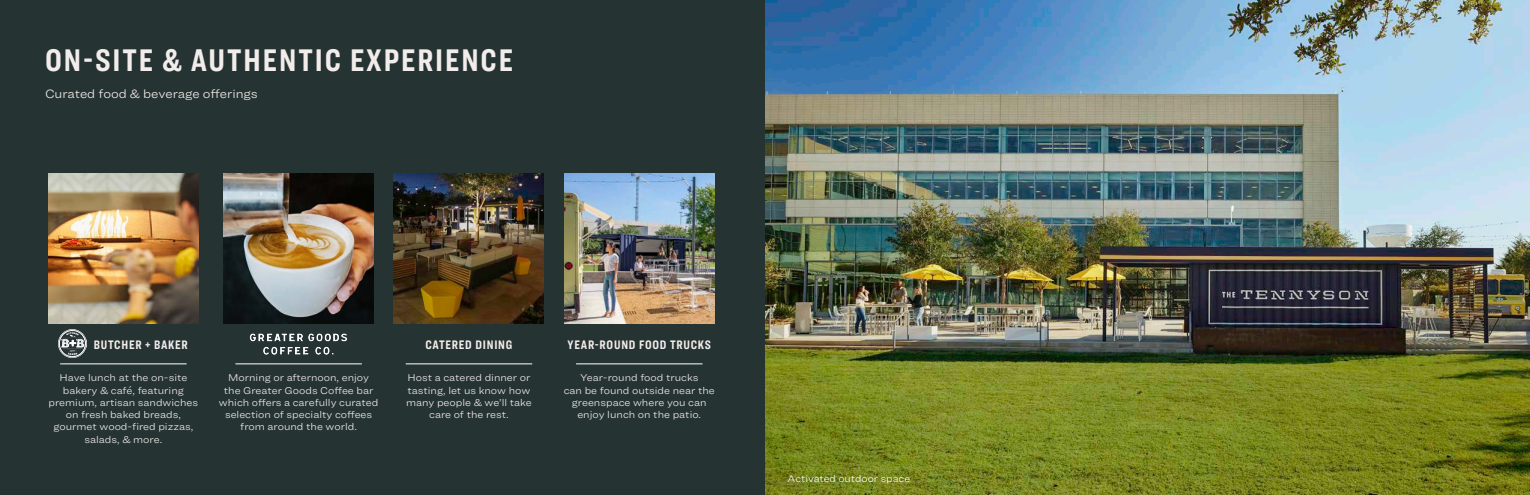
<style>
.page{position:relative;width:1530px;height:495px;background:#fff}
.page>*{position:absolute;margin:0;border:0;box-sizing:border-box;transform-origin:0 0}
.t1{font:700 32.5px "Ringside Compressed";letter-spacing:.06em;color:#f2edeb}
.t2{font:700 12.75px "Ringside Compressed";letter-spacing:.06em;color:#f2edeb}
.t3{font:300 12.5px "Ringside Wide";color:#f2edeb}
.t4{font:300 10.25px/12.2px "Ringside Wide";color:#f2edeb;text-align:center}
.t5{font:300 10px "Ringside Wide";color:#fff}
</style>
<div class="page">
<div style="left:0;top:0;width:765px;height:495px;background:#263333"></div>
<img style="left:765px;top:0;width:765px;height:495px">
<img style="left:224px;top:174px;width:150px;height:150px">
<img style="left:249px;top:333px;width:98px;height:22px">
<hr style="left:235px;top:364px;width:127px;height:1px;background:#fff">
<img style="left:394px;top:174px;width:150px;height:150px">
<hr style="left:406px;top:364px;width:126px;height:1px;background:#fff">
<img style="left:564px;top:174px;width:150px;height:150px">
<hr style="left:576px;top:364px;width:127px;height:1px;background:#fff">
<img style="left:48px;top:174px;width:150px;height:150px">
<hr style="left:60px;top:364px;width:127px;height:1px;background:#fff">
<img style="left:58px;top:330px;width:28px;height:28px">
<p class="t1" style="left:45px;top:38px;width:470px">ON-SITE &amp; AUTHENTIC EXPERIENCE</p>
<p class="t3" style="left:45px;top:85px;width:214px">Curated food &amp; beverage offerings</p>
<p class="t2" style="left:94px;top:336px;width:96px">BUTCHER + BAKER</p>
<p class="t4" style="left:49px;top:371px;width:151px">Have lunch at the on-site bakery &amp; café, featuring premium, artisan sandwiches on fresh baked breads, gourmet wood-fired pizzas, salads, &amp; more.</p>
<p class="t2" style="left:425px;top:336px;width:88px">CATERED DINING</p>
<p class="t4" style="left:219px;top:371px;width:161px">Morning or afternoon, enjoy the Greater Goods Coffee bar which offers a carefully curated selection of specialty coffees from around the world.</p>
<p class="t4" style="left:406px;top:371px;width:127px">Host a catered dinner or tasting, let us know how many people &amp; we’ll take care of the rest.</p>
<p class="t2" style="left:568px;top:336px;width:145px">YEAR-ROUND FOOD TRUCKS</p>
<p class="t4" style="left:580px;top:371px;width:120px">Year-round food trucks</p>
<p class="t4" style="left:564px;top:384px;width:153px">can be found outside near the</p>
<p class="t4" style="left:572px;top:396px;width:136px">greenspace where you can</p>
<p class="t4" style="left:577px;top:408px;width:125px">enjoy lunch on the patio.</p>
<p class="t5" style="left:788px;top:471px;width:124px">Activated outdoor space</p>
</div>
